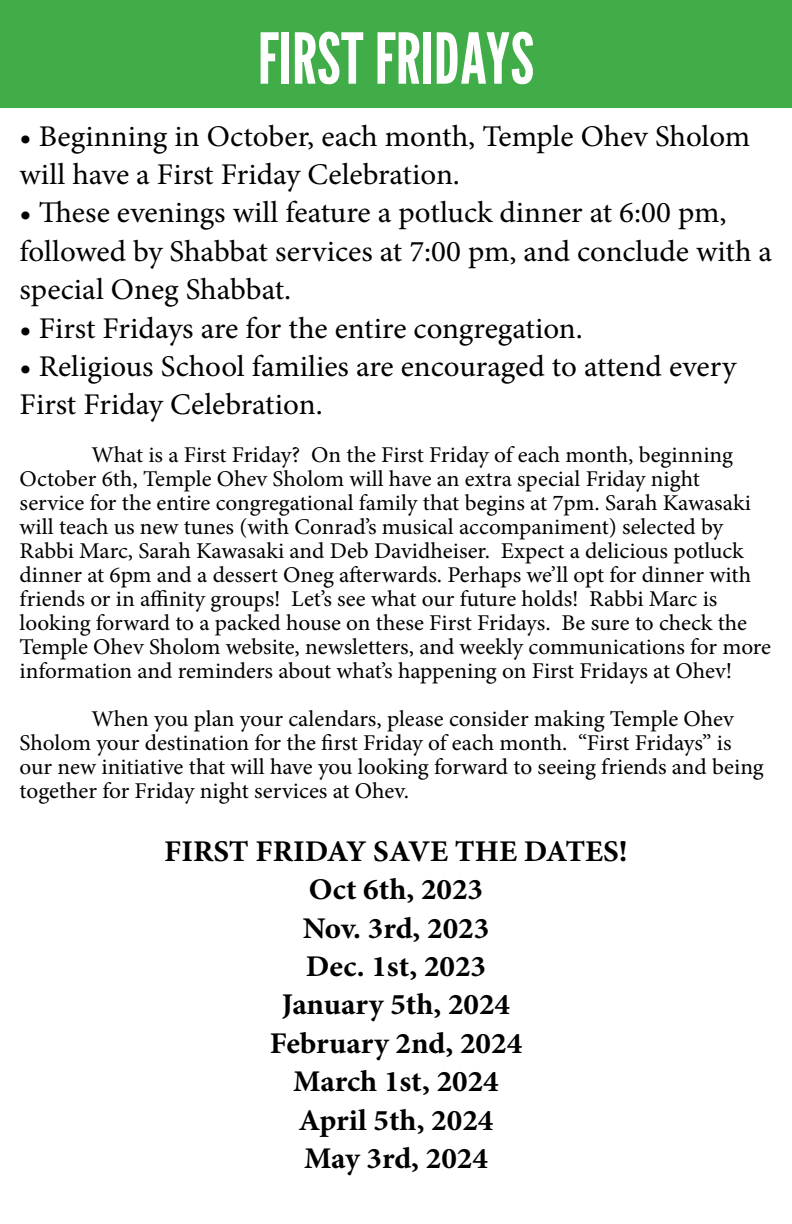
<style>
.page{position:relative;width:792px;height:1224px;background:#fff}
.page>*{position:absolute;margin:0;border:0;box-sizing:border-box;transform-origin:0 0}
.t1{font:70px "League Gothic";color:#fff}
.t2{font:30px/38.4px "Minion Pro";color:#000}
.t3{font:700 30px/38.4px "Minion Pro";color:#000;text-align:center}
.t4{font:22.6px/24px "Minion Pro";color:#000}
</style>
<div class="page">
<div style="left:0;top:0;width:792px;height:108px;background:#41ad49"></div>
<h1 class="t1" style="left:258px;top:10px;width:278px">FIRST FRIDAYS</h1>
<h2 class="t2" style="left:20px;top:117px;width:732px">• Beginning in October, each month, Temple Ohev Sholom will have a First Friday Celebration.</h2>
<h2 class="t2" style="left:20px;top:194px;width:754px">• These evenings will feature a potluck dinner at 6:00 pm, followed by Shabbat services at 7:00 pm, and conclude with a special Oneg Shabbat.</h2>
<h2 class="t2" style="left:20px;top:309px;width:565px">• First Fridays are for the entire congregation.</h2>
<h2 class="t2" style="left:20px;top:347px;width:718px">• Religious School families are encouraged to attend every<br>First Friday Celebration.</h2>
<p class="t4" style="left:20px;top:443px;width:753px;text-indent:72px">What is a First Friday? On the First Friday of each month, beginning October 6th, Temple Ohev Sholom will have an extra special Friday night<br>service for the entire congregational family that begins at 7pm. Sarah Kawasaki will teach us new tunes (with Conrad’s musical accompaniment) selected by Rabbi Marc, Sarah Kawasaki and Deb Davidheiser. Expect a delicious potluck dinner at 6pm and a dessert Oneg afterwards. Perhaps we’ll opt for dinner with friends or in affinity groups! Let’s see what our future holds! Rabbi Marc is looking forward to a packed house on these First Fridays. Be sure to check the Temple Ohev Sholom website, newsletters, and weekly communications for more information and reminders about what’s happening on First Fridays at Ohev!</p>
<p class="t4" style="left:20px;top:707px;width:746px;text-indent:72px">When you plan your calendars, please consider making Temple Ohev Sholom your destination for the first Friday of each month. “First Fridays” is our new initiative that will have you looking forward to seeing friends and being together for Friday night services at Ohev.</p>
<h2 class="t3" style="left:164px;top:832px;width:465px">FIRST FRIDAY SAVE THE DATES!<br>Oct 6th, 2023<br>Nov. 3rd, 2023<br>Dec. 1st, 2023<br>January 5th, 2024<br>February 2nd, 2024<br>March 1st, 2024<br>April 5th, 2024<br>May 3rd, 2024</h2>
</div>
